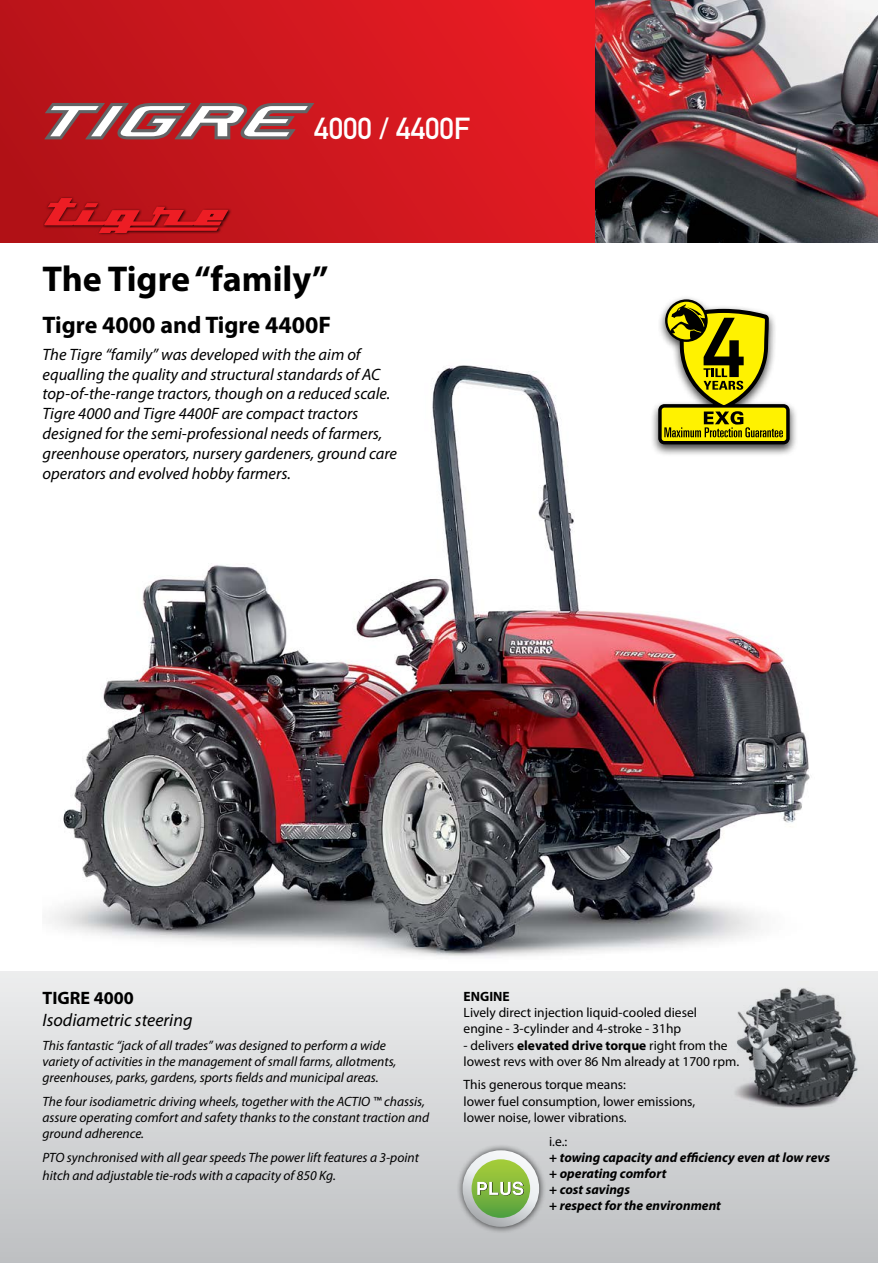
<style>
.page{position:relative;width:878px;height:1263px;background:#fff}
.page>*{position:absolute;margin:0;border:0;box-sizing:border-box;transform-origin:0 0}
.t1{font:700 36px "Myriad Pro";color:#000}
.t2{font:30px "DIN Mittelschrift";color:#fff}
.t3{font:700 24px "Myriad Pro";color:#000}
.t4{font:italic 18px "Myriad Pro";color:#000}
.t5{font:700 18px "Myriad Pro";color:#000}
.t6{font:italic 16.5px/19.8px "Myriad Pro";color:#000}
.t7{font:italic 13.5px/16.2px "Myriad Pro";color:#000}
.t8{font:13.5px/16.2px "Myriad Pro";color:#000}
.t9{font:italic 700 13.5px/16.2px "Myriad Pro";color:#000}
.t10{font:700 13.5px "Myriad Pro";color:#000}
.s1{font-weight:700}
</style>
<div class="page">
<div style="left:0;top:0;width:595px;height:242px;background:linear-gradient(to right,#b41218,#e81c24)"></div>
<img style="left:49px;top:365px;width:761px;height:593px">
<div style="left:0;top:971px;width:878px;height:292px;background:linear-gradient(to bottom,#ededee,#bec0c2)"></div>
<img style="left:713px;top:981px;width:165px;height:129px">
<div style="left:456px;top:1144px;width:90px;height:90px;background:#000;opacity:.75"></div>
<svg style="left:467px;top:1155px;width:67px;height:67px"></svg>
<div style="left:462px;top:1150px;width:77px;height:77px;border:9px solid #fff;border-radius:50%"></div>
<svg style="left:477px;top:1181px;width:47px;height:14px"></svg>
<svg style="left:44px;top:103px;width:270px;height:36px"></svg>
<div style="left:43px;top:196px;width:188px;height:39px;background:#000;opacity:.85"></div>
<svg style="left:44px;top:198px;width:184px;height:34px"></svg>
<img style="left:595px;top:0;width:283px;height:242px">
<div style="left:649px;top:296px;width:149px;height:161px;background:#000;opacity:.75"></div>
<svg style="left:658px;top:299px;width:131px;height:145px"></svg>
<h2 class="t2" style="left:314px;top:111px;width:157px">4000 / 4400F</h2>
<h1 class="t1" style="left:43px;top:255px;width:287px">The Tigre “family”</h1>
<h3 class="t3" style="left:43px;top:309px;width:290px">Tigre 4000 and Tigre 4400F</h3>
<p class="t6" style="left:43px;top:344px;width:356px">The Tigre “family” was developed with the aim of equalling the quality and structural standards of AC top-of-the-range tractors, though on a reduced scale.<br>Tigre 4000 and Tigre 4400F are compact tractors designed for the semi-professional needs of farmers, greenhouse operators, nursery gardeners, ground care operators and evolved hobby farmers.</p>
<h3 class="t5" style="left:43px;top:986px;width:93px">TIGRE 4000</h3>
<h3 class="t4" style="left:43px;top:1009px;width:151px">Isodiametric steering</h3>
<p class="t7" style="left:43px;top:1037px;width:355px">This fantastic “jack of all trades” was designed to perform a wide variety of activities in the management of small farms, allotments, greenhouses, parks, gardens, sports fields and municipal areas.</p>
<p class="t7" style="left:43px;top:1093px;width:388px">The four isodiametric driving wheels, together with the ACTIO ™ chassis, assure operating comfort and safety thanks to the constant traction and ground adherence.</p>
<p class="t7" style="left:43px;top:1148px;width:378px;line-height:18px">PTO synchronised with all gear speeds The power lift features a 3-point hitch and adjustable tie-rods with a capacity of 850 Kg.</p>
<p class="t10" style="left:463px;top:987px;width:48px">ENGINE</p>
<p class="t8" style="left:463px;top:1004px;width:235px">Lively direct injection liquid-cooled diesel engine - 3-cylinder and 4-stroke - 31hp</p>
<p class="t8" style="left:463px;top:1037px;width:277px">- delivers <span class="s1">elevated drive torque</span> right from the lowest revs with over 86 Nm already at 1700 rpm.</p>
<p class="t8" style="left:463px;top:1077px;width:233px">This generous torque means:<br>lower fuel consumption, lower emissions, lower noise, lower vibrations.</p>
<p class="t8" style="left:549px;top:1133px;width:20px">i.e.:</p>
<p class="t9" style="left:549px;top:1149px;width:282px">+ towing capacity and efficiency even at low revs + operating comfort<br>+ cost savings<br>+ respect for the environment</p>
</div>
